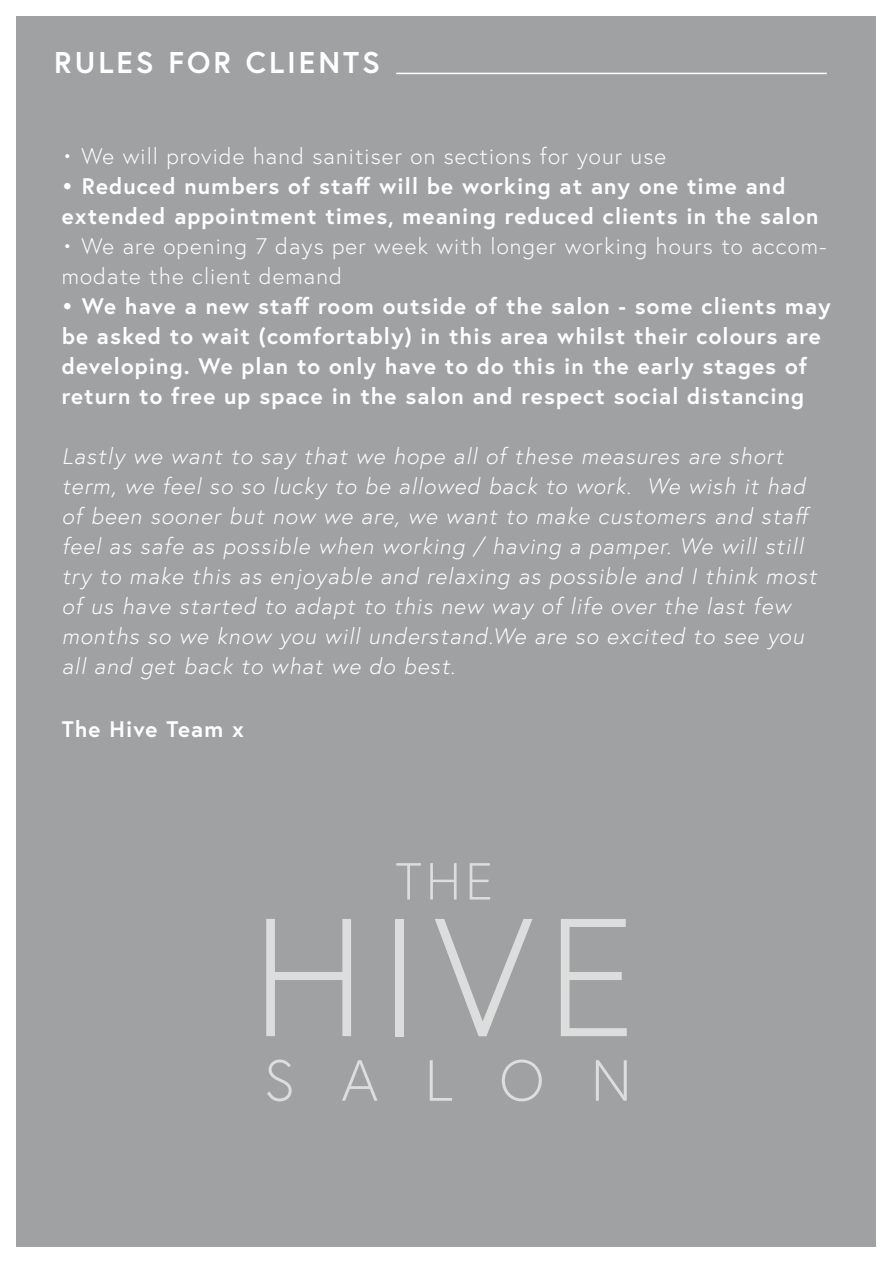
<style>
.page{position:relative;width:893px;height:1263px;background:#fff}
.page>*{position:absolute;margin:0;border:0;box-sizing:border-box;transform-origin:0 0}
.t1{font:700 30px "Europa";letter-spacing:.1em;color:#fff}
.t2{font:italic 300 22.5px/30px "Europa";letter-spacing:.05em;color:#fff}
.t3{font:700 22.5px/30px "Europa";letter-spacing:.05em;color:#fff}
.t4{font:300 22.5px/30px "Europa";letter-spacing:.05em;color:#fff}
</style>
<div class="page">
<div style="left:17px;top:16px;width:859px;height:1230px;background:#9fa1a2"></div>
<hr style="left:396px;top:73px;width:431px;height:1px;background:#fff">
<svg style="left:266px;top:919px;width:85px;height:117px"></svg>
<div style="left:395px;top:919px;width:9px;height:117px;background:#dcdedd"></div>
<svg style="left:435px;top:919px;width:97px;height:117px"></svg>
<svg style="left:561px;top:919px;width:66px;height:117px"></svg>
<svg style="left:396px;top:863px;width:25px;height:36px"></svg>
<svg style="left:430px;top:863px;width:27px;height:36px"></svg>
<svg style="left:470px;top:863px;width:20px;height:36px"></svg>
<svg style="left:267px;top:1059px;width:25px;height:42px"></svg>
<svg style="left:342px;top:1060px;width:36px;height:41px"></svg>
<svg style="left:430px;top:1060px;width:22px;height:41px"></svg>
<svg style="left:502px;top:1059px;width:40px;height:42px"></svg>
<svg style="left:596px;top:1060px;width:31px;height:41px"></svg>
<h1 class="t1" style="left:54px;top:42px;width:327px">RULES FOR CLIENTS</h1>
<p class="t4" style="left:62px;top:141px;width:606px">• We will provide hand sanitiser on sections for your use</p>
<p class="t3" style="left:62px;top:170px;width:758px">• Reduced numbers of staff will be working at any one time and extended appointment times, meaning reduced clients in the salon</p>
<p class="t4" style="left:62px;top:231px;width:767px">• We are opening 7 days per week with longer working hours to accom&shy;modate the client demand</p>
<p class="t3" style="left:62px;top:290px;width:771px">• We have a new staff room outside of the salon - some clients may be asked to wait (comfortably) in this area whilst their colours are developing. We plan to only have to do this in the early stages of return to free up space in the salon and respect social distancing</p>
<p class="t2" style="left:62px;top:441px;width:757px">Lastly we want to say that we hope all of these measures are short term, we feel so so lucky to be allowed back to work. We wish it had of been sooner but now we are, we want to make customers and staff feel as safe as possible when working / having a pamper. We will still try to make this as enjoyable and relaxing as possible and I think most of us have started to adapt to this new way of life over the last few months so we know you will understand.We are so excited to see you all and get back to what we do best.</p>
<p class="t3" style="left:62px;top:713px;width:184px">The Hive Team x</p>
</div>
